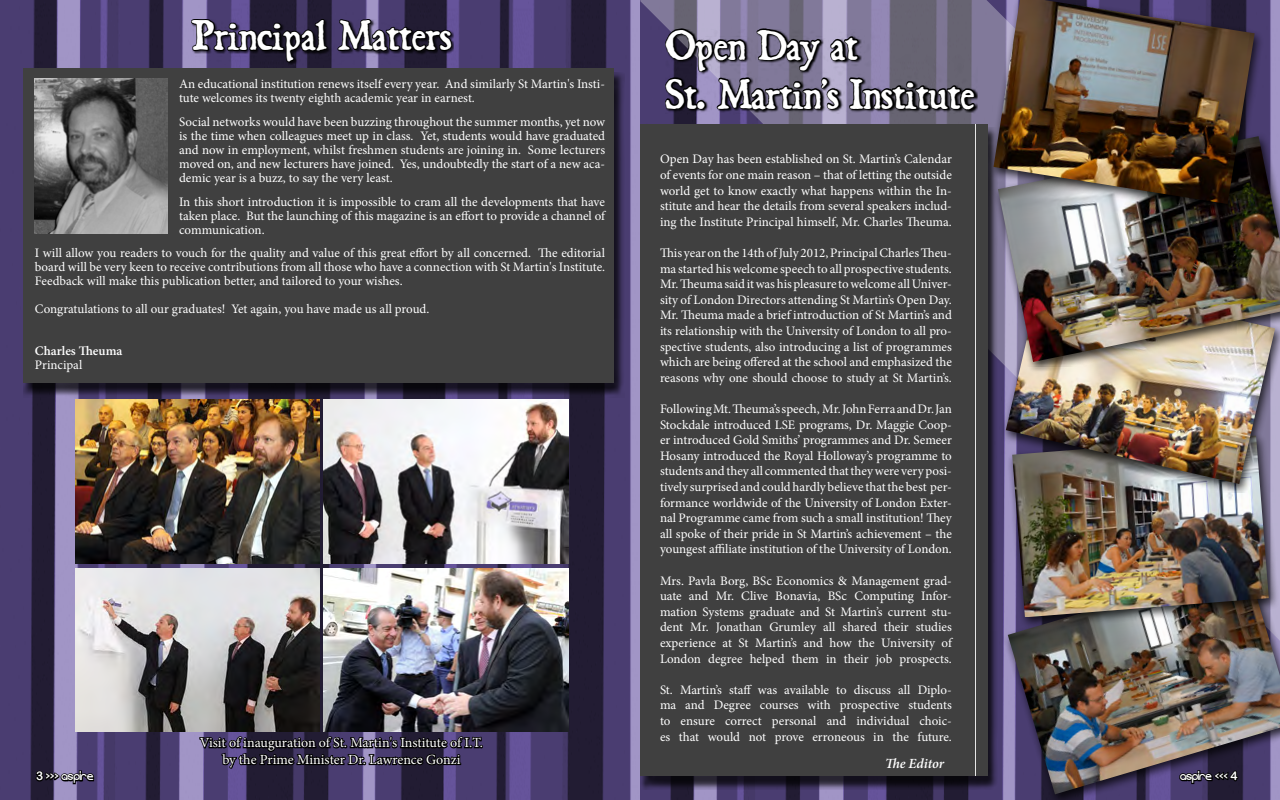
<style>
.page{position:relative;width:1280px;height:800px;background:#fff}
.page>*{position:absolute;margin:0;border:0;box-sizing:border-box;transform-origin:0 0}
.t1{font:48px/49px "Black Beard";color:#fff}
.t2{font:14px/16.8px "Minion Pro";letter-spacing:-.005em;color:#fff;text-align:center}
.t3{font:italic 600 14px "Minion Pro";letter-spacing:-.01em;color:#fff}
.t4{font:13px/15.6px "Minion Pro";letter-spacing:-.005em;color:#fff;text-align:justify}
.t5{font:600 13px "Minion Pro";color:#fff}
.t6{font:12px "Evolution";color:#fff}
.s1{font-family:"Arial Rounded MT Bold"}
.s2{font-family:"Agency FB";font-weight:700}
</style>
<div class="page">
<img style="left:0;top:0;width:1002px;height:800px">
<div style="left:640px;top:127px;width:358px;height:663px;background:#000;opacity:.75"></div>
<div style="left:640px;top:124px;width:348px;height:652px;background:#404040"></div>
<div style="left:191px;top:19px;width:263px;height:46px;background:#000;opacity:.75"></div>
<svg style="left:190px;top:18px;width:137px;height:45px"></svg>
<svg style="left:337px;top:0;width:116px;height:68px"></svg>
<svg style="left:34px;top:769px;width:61px;height:16px"></svg>
<svg style="left:664px;top:2px;width:312px;height:122px"></svg>
<div style="left:1002px;top:560px;width:278px;height:240px;background:#000;opacity:.75"></div>
<img style="left:1008px;top:629px;width:272px;height:165px">
<div style="left:1007px;top:431px;width:273px;height:198px;background:#000;opacity:.75"></div>
<img style="left:1012px;top:496px;width:257px;height:121px">
<div style="left:1001px;top:271px;width:279px;height:225px;background:#000;opacity:.75"></div>
<img style="left:1006px;top:374px;width:269px;height:110px">
<div style="left:992px;top:132px;width:288px;height:242px;background:#000;opacity:.75"></div>
<img style="left:998px;top:136px;width:282px;height:226px">
<div style="left:988px;top:0;width:277px;height:217px;background:#000;opacity:.75"></div>
<img style="left:994px;top:0;width:261px;height:204px">
<hr style="left:975px;top:124px;width:1px;height:651px;background:#e6e6e6">
<div style="left:23px;top:72px;width:602px;height:326px;background:#000;opacity:.75"></div>
<div style="left:23px;top:68px;width:591px;height:315px;background:#404040"></div>
<img style="left:324px;top:569px;width:245px;height:163px">
<img style="left:75px;top:400px;width:245px;height:163px">
<img style="left:324px;top:400px;width:245px;height:163px">
<img style="left:75px;top:569px;width:245px;height:163px">
<img style="left:198px;top:594px;width:285px;height:206px">
<img style="left:35px;top:79px;width:133px;height:155px">
<h1 class="t1" style="left:192px;top:10px;width:261px">Principal Matters</h1>
<p class="t4" style="left:179px;top:77px;width:428px;line-height:14px">An educational institution renews itself every year. And similarly St Martin's Insti&shy;tute welcomes its twenty eighth academic year in earnest.</p>
<p class="t4" style="left:179px;top:115px;width:428px;line-height:14px">Social networks would have been buzzing throughout the summer months, yet now is the time when colleagues meet up in class. Yet, students would have graduated and now in employment, whilst freshmen students are joining in. Some lecturers moved on, and new lecturers have joined. Yes, undoubtedly the start of a new aca&shy;demic year is a buzz, to say the very least.</p>
<p class="t4" style="left:179px;top:195px;width:427px;line-height:14px">In this short introduction it is impossible to cram all the developments that have taken place. But the launching of this magazine is an effort to provide a channel of communication.</p>
<p class="t4" style="left:35px;top:246px;width:572px;line-height:14px">I will allow you readers to vouch for the quality and value of this great effort by all concerned. The editorial board will be very keen to receive contributions from all those who have a connection with St Martin's Institute.<br>Feedback will make this publication better, and tailored to your wishes.</p>
<p class="t4" style="left:35px;top:301px;width:396px">Congratulations to all our graduates! Yet again, you have made us all proud.</p>
<p class="t5" style="left:35px;top:342px;width:89px">Charles Theuma</p>
<p class="t4" style="left:35px;top:357px;width:49px">Principal</p>
<p class="t2" style="left:200px;top:734px;width:284px">Visit of inauguration of St. Martin's Institute of I.T. by the Prime Minister Dr. Lawrence Gonzi</p>
<h1 class="t1" style="left:666px;top:20px;width:310px">Open Day at<br>St. Martin’s Institute</h1>
<p class="t4" style="left:660px;top:152px;width:293px">Open Day has been established on St. Martin’s Calendar of events for one main reason – that of letting the outside world get to know exactly what happens within the In&shy;stitute and hear the details from several speakers includ&shy;ing the Institute Principal himself, Mr. Charles Theuma.</p>
<p class="t4" style="left:660px;top:245px;width:293px">This year on the 14th of July 2012, Principal Charles Theu&shy;ma started his welcome speech to all prospective students.<br>Mr. Theuma said it was his pleasure to welcome all Univer&shy;sity of London Directors attending St Martin’s Open Day.<br>Mr. Theuma made a brief introduction of St Martin’s and its relationship with the University of London to all pro&shy;spective students, also introducing a list of programmes which are being offered at the school and emphasized the reasons why one should choose to study at St Martin’s.</p>
<p class="t4" style="left:660px;top:401px;width:293px">Following Mt. Theuma’s speech, Mr. John Ferra and Dr. Jan Stockdale introduced LSE programs, Dr. Maggie Coop&shy;er introduced Gold Smiths’ programmes and Dr. Semeer Hosany introduced the Royal Holloway’s programme to students and they all commented that they were very posi&shy;tively surprised and could hardly believe that the best per&shy;formance worldwide of the University of London Exter&shy;nal Programme came from such a small institution! They all spoke of their pride in St Martin’s achievement – the youngest affiliate institution of the University of London.</p>
<p class="t4" style="left:660px;top:573px;width:293px">Mrs. Pavla Borg, BSc Economics &amp; Management grad&shy;uate and Mr. Clive Bonavia, BSc Computing Infor&shy;mation Systems graduate and St Martin’s current stu&shy;dent Mr. Jonathan Grumley all shared their studies experience at St Martin’s and how the University of London degree helped them in their job prospects.</p>
<p class="t4" style="left:660px;top:682px;width:293px">St. Martin’s staff was available to discuss all Diplo&shy;ma and Degree courses with prospective students to ensure correct personal and individual choic&shy;es that would not prove erroneous in the future.</p>
<p class="t3" style="left:885px;top:754px;width:61px">The Editor</p>
<p class="t6" style="left:36px;top:769px;width:59px"><span class="s1">3</span> <span class="s2">&gt;&gt;&gt;</span> aspire</p>
<p class="t6" style="left:1180px;top:769px;width:59px">aspire <span class="s2">&lt;&lt;&lt;</span> <span class="s1">4</span></p>
</div>
